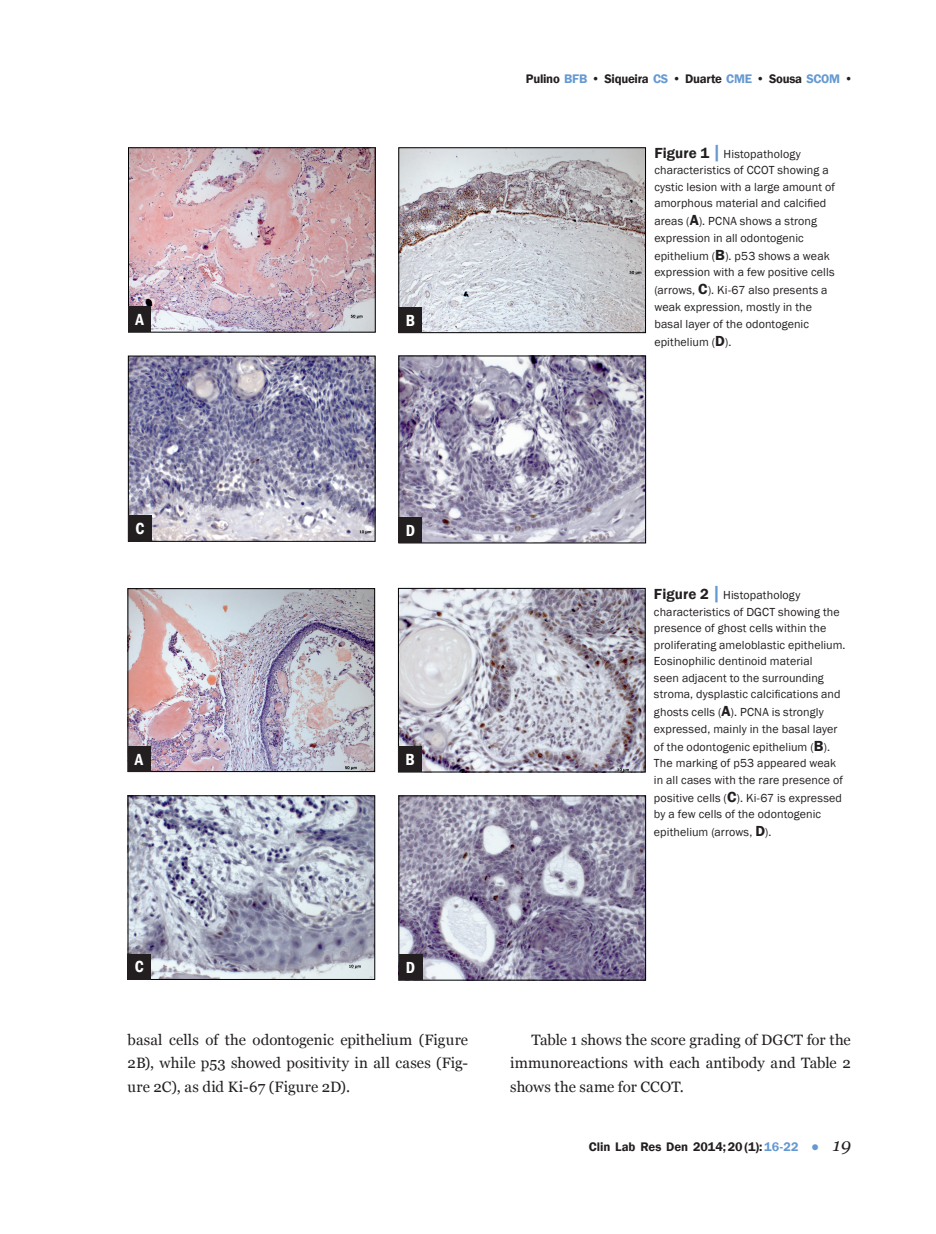
<style>
.page{position:relative;width:936px;height:1234px;background:#fff}
.page>*{position:absolute;margin:0;border:0;box-sizing:border-box;transform-origin:0 0}
.t1{font:600 condensed 16.5px "Franklin Gothic";color:#fff}
.t2{font:15px/23.2px "Georgia";letter-spacing:.005em;color:#231f20;text-align:justify}
.t3{font:600 12.75px "Franklin Gothic";letter-spacing:-.02em;color:#231f20}
.t4{font:600 12.75px "Franklin Gothic";color:#231f20}
.t5{font:12px/16.5px "Franklin Gothic";letter-spacing:.01em;color:#231f20}
.s1{color:#6599d1}
.s2{font-weight:600;font-size:15px}
.s3{font-weight:600;font-stretch:condensed;font-size:19.5px;color:#6599d1}
.s4{font-weight:400;font-size:13.5px;color:#6599d1}
.s5{font-family:"Georgia";font-weight:400;font-style:italic;font-size:18px}
</style>
<div class="page">
<img style="left:130px;top:149px;width:243px;height:181px">
<div style="left:128px;top:147px;width:247px;height:185px;border:1px solid #000002"></div>
<img style="left:400px;top:149px;width:244px;height:182px">
<div style="left:398px;top:147px;width:248px;height:186px;border:1px solid #000002"></div>
<img style="left:130px;top:357px;width:243px;height:182px">
<img style="left:400px;top:357px;width:244px;height:184px">
<div style="left:398px;top:355px;width:248px;height:188px;border:1px solid #000002"></div>
<img style="left:129px;top:590px;width:244px;height:179px">
<div style="left:127px;top:588px;width:248px;height:183px;border:1px solid #000002"></div>
<img style="left:400px;top:590px;width:243px;height:180px">
<div style="left:398px;top:588px;width:247px;height:184px;border:1px solid #000002"></div>
<img style="left:130px;top:797px;width:243px;height:180px">
<div style="left:128px;top:795px;width:247px;height:184px;border:1px solid #000002"></div>
<img style="left:400px;top:797px;width:244px;height:181px">
<div style="left:398px;top:795px;width:248px;height:185px;border:1px solid #000002"></div>
<div style="left:128px;top:306px;width:23px;height:26px;background:#231f20"></div>
<div style="left:128px;top:745px;width:22px;height:26px;background:#231f20"></div>
<div style="left:128px;top:515px;width:23px;height:26px;background:#231f20"></div>
<div style="left:128px;top:953px;width:23px;height:26px;background:#231f20"></div>
<div style="left:399px;top:307px;width:23px;height:25px;background:#231f20"></div>
<div style="left:398px;top:746px;width:24px;height:25px;background:#231f20"></div>
<div style="left:399px;top:517px;width:23px;height:26px;background:#231f20"></div>
<div style="left:399px;top:954px;width:23px;height:26px;background:#231f20"></div>
<p class="t3" style="left:526px;top:70px;width:328px">Pulino <span class="s1">BFB</span> • Siqueira <span class="s1">CS</span> • Duarte <span class="s1">CME</span> • Sousa <span class="s1">SCOM</span> •</p>
<h1 class="t1" style="left:136px;top:308px;width:10px">A</h1>
<h1 class="t1" style="left:406px;top:309px;width:9px">B</h1>
<p class="t5" style="left:654px;top:146px;width:182px"><span class="s2">Figure 1</span> <span class="s3">|</span> Histopathology characteristics of CCOT showing a cystic lesion with a large amount of amorphous material and calcified</p>
<p class="t5" style="left:654px;top:213px;width:164px">areas (<span class="s2">A</span>). PCNA shows a strong expression in all odontogenic</p>
<p class="t5" style="left:654px;top:248px;width:182px">epithelium (<span class="s2">B</span>). p53 shows a weak expression with a few positive cells</p>
<p class="t5" style="left:654px;top:282px;width:175px">(arrows, <span class="s2">C</span>). Ki-67 also presents a weak expression, mostly in the basal layer of the odontogenic</p>
<p class="t5" style="left:654px;top:333px;width:78px">epithelium (<span class="s2">D</span>).</p>
<h1 class="t1" style="left:135px;top:517px;width:9px">C</h1>
<h1 class="t1" style="left:406px;top:519px;width:9px">D</h1>
<h1 class="t1" style="left:135px;top:747px;width:10px">A</h1>
<h1 class="t1" style="left:405px;top:748px;width:9px">B</h1>
<p class="t5" style="left:654px;top:587px;width:193px"><span class="s2">Figure 2</span> <span class="s3">|</span> Histopathology characteristics of DGCT showing the presence of ghost cells within the proliferating ameloblastic epithelium.<br>Eosinophilic dentinoid material<br>seen adjacent to the surrounding stroma, dysplastic calcifications and</p>
<p class="t5" style="left:654px;top:704px;width:185px">ghosts cells (<span class="s2">A</span>). PCNA is strongly expressed, mainly in the basal layer</p>
<p class="t5" style="left:654px;top:738px;width:191px">of the odontogenic epithelium (<span class="s2">B</span>).<br>The marking of p53 appeared weak in all cases with the rare presence of</p>
<p class="t5" style="left:654px;top:789px;width:190px">positive cells (<span class="s2">C</span>). Ki-67 is expressed by a few cells of the odontogenic</p>
<p class="t5" style="left:654px;top:824px;width:119px">epithelium (arrows, <span class="s2">D</span>).</p>
<h1 class="t1" style="left:135px;top:955px;width:9px">C</h1>
<h1 class="t1" style="left:406px;top:956px;width:9px">D</h1>
<p class="t2" style="left:128px;top:1027px;width:342px">basal cells of the odontogenic epithelium (Figure 2B), while p53 showed positivity in all cases (Fig&shy;ure 2C), as did Ki-67 (Figure 2D).</p>
<p class="t2" style="left:510px;top:1027px;width:342px;text-indent:21px">Table 1 shows the score grading of DGCT for the immunoreactions with each antibody and Table 2 shows the same for CCOT.</p>
<p class="t4" style="left:588px;top:1138px;width:263px">Clin Lab Res Den 2014;20(1):<span class="s1">16-22</span> <span class="s4">●</span> <span class="s5">19</span></p>
</div>
